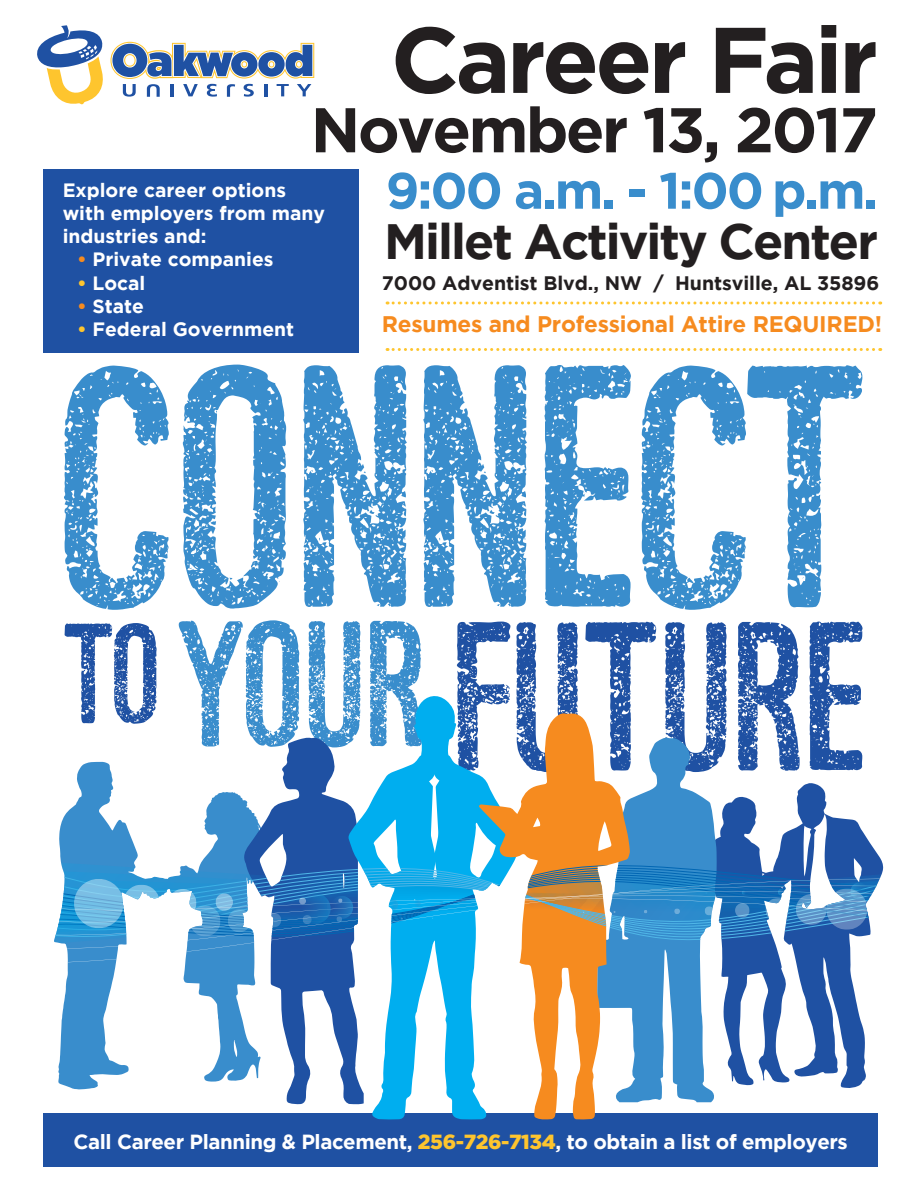
<style>
.page{position:relative;width:918px;height:1188px;background:#fff}
.page>*{position:absolute;margin:0;border:0;box-sizing:border-box;transform-origin:0 0}
.t1{font:311.1px "Asfalto";color:#398dcc}
.t2{font:191.25px "Asfalto";color:#1f51a3}
.t3{font:700 93px "Gotham";letter-spacing:-.04em;color:#231f20}
.t4{font:700 63px "Gotham";letter-spacing:-.04em;color:#231f20}
.t5{font:700 51px "Gotham";color:#398dcc}
.t6{font:700 49.5px "Gotham";letter-spacing:-.04em;color:#231f20}
.t7{font:700 22.5px "Gotham";letter-spacing:-.01em;color:#f68b1f}
.t8{font:700 20.4px "Gotham";letter-spacing:-.02em;color:#fff}
.t9{font:700 19.5px "Gotham";letter-spacing:-.005em;color:#231f20}
.t10{font:700 19.2px/23.1px "Gotham";color:#fff}
.s1{color:#f68b1f}
.s2{color:#fec52e}
.s3{font-size:161.25px;color:#398dcc}
.s4{font-weight:900;color:#fec52e}
</style>
<div class="page">
<svg style="left:58px;top:762px;width:184px;height:327px"></svg>
<svg style="left:721px;top:855px;width:162px;height:233px"></svg>
<svg style="left:37px;top:25px;width:277px;height:80px"></svg>
<div style="left:43px;top:169px;width:315px;height:183px;background:#1f51a3"></div>
<div style="left:43px;top:1113px;width:835px;height:54px;background:#1f51a3"></div>
<svg style="left:630px;top:737px;width:84px;height:365px;fill:#398dcc"></svg>
<svg style="left:242px;top:737px;width:106px;height:368px"></svg>
<svg style="left:348px;top:696px;width:131px;height:423px"></svg>
<svg style="left:479px;top:713px;width:151px;height:407px"></svg>
<svg style="left:387px;top:348px;width:494px;height:3px"></svg>
<svg style="left:387px;top:302px;width:494px;height:2px"></svg>
<svg style="left:54px;top:866px;width:828px;height:77px"></svg>
<svg style="left:55px;top:868px;width:824px;height:70px"></svg>
<svg style="left:58px;top:774px;width:820px;height:160px"></svg>
<h3 class="t3" style="left:391px;top:6px;width:489px">Career Fair</h3>
<h3 class="t4" style="left:311px;top:94px;width:569px">November 13, 2017</h3>
<h3 class="t5" style="left:386px;top:161px;width:494px">9:00 a.m. - 1:00 p.m.</h3>
<h3 class="t6" style="left:384px;top:213px;width:495px">Millet Activity Center</h3>
<p class="t10" style="left:63px;top:178px;width:264px">Explore career options with employers from many industries and:</p>
<p class="t10" style="left:77px;top:248px;width:198px"><span class="s1">•</span> Private companies</p>
<p class="t10" style="left:77px;top:271px;width:70px"><span class="s2">•</span> Local</p>
<p class="t10" style="left:77px;top:294px;width:68px"><span class="s1">•</span> State</p>
<p class="t10" style="left:77px;top:317px;width:219px"><span class="s2">•</span> Federal Government</p>
<p class="t9" style="left:382px;top:271px;width:499px">7000 Adventist Blvd., NW / Huntsville, AL 35896</p>
<p class="t7" style="left:382px;top:311px;width:502px">Resumes and Professional Attire REQUIRED!</p>
<h1 class="t1" style="left:65px;top:298px;width:814px">CONNECT</h1>
<h2 class="t2" style="left:65px;top:581px;width:809px"><sup>TO</sup><span class="s3">YOUR</span> FUTURE</h2>
<p class="t8" style="left:74px;top:1130px;width:776px">Call Career Planning &amp; Placement, <span class="s4">256-726-7134</span>, to obtain a list of employers</p>
</div>
